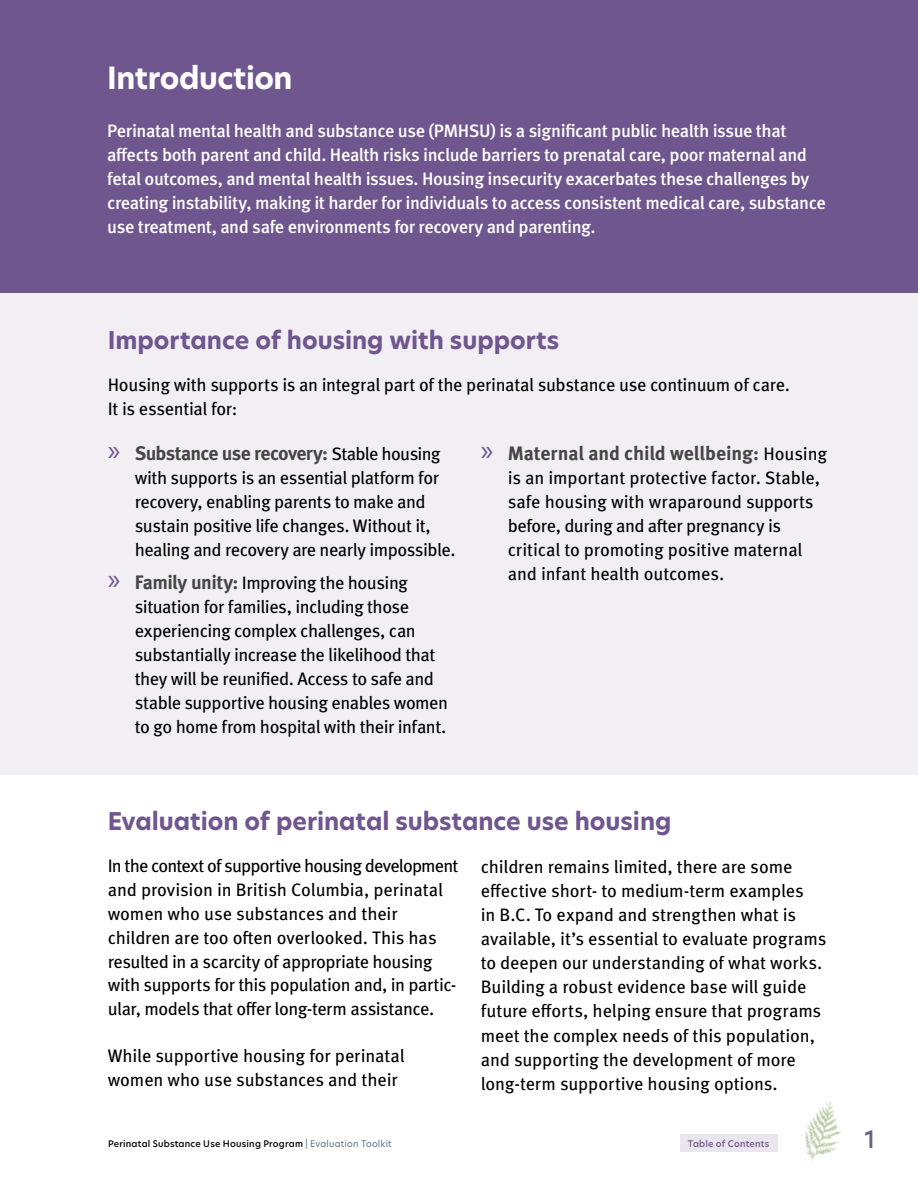
<style>
.page{position:relative;width:918px;height:1188px;background:#fff}
.page>*{position:absolute;margin:0;border:0;box-sizing:border-box;transform-origin:0 0}
.t1{font:700 30px "New Hero";letter-spacing:-.015em;color:#fff}
.t2{font:700 24px "New Hero";color:#70568f}
.t3{font:500 24px "New Hero";color:#61647c}
.t4{font:700 19.5px "Meta Pro";letter-spacing:-.035em;color:#454546}
.t5{font:700 19.5px "Meta Pro";letter-spacing:-.01em;color:#454546}
.t6{font:18px/24px "Meta Pro";letter-spacing:-.015em;color:#000}
.t7{font:500 18px/24px "Meta Pro";letter-spacing:-.025em;color:#fff}
.t8{font:500 9px "New Hero";letter-spacing:.025em;color:#000}
.t9{font:500 9px "New Hero";letter-spacing:.025em;color:#70568f}
.s1{font-family:"New Hero";font-weight:700;font-size:24px;color:#70568f}
.s2{font-family:"Myriad Pro";font-weight:400;font-size:30px;color:#70568f}
.s3{font-weight:400;font-size:18px;color:#000}
.s4{font-family:"Myriad Pro";font-size:30px;color:#70568f}
.s5{font-weight:700;font-size:19.5px;color:#454546}
.s6{font-weight:400;color:#55768a}
</style>
<div class="page">
<div style="left:680px;top:1134px;width:98px;height:18px;background:#eae6ee"></div>
<img style="left:805px;top:1101px;width:36px;height:60px">
<div style="left:0;top:284px;width:918px;height:490px;background:#f1eef4"></div>
<div style="left:0;top:0;width:918px;height:293px;background:#70568f"></div>
<h1 class="t1" style="left:107px;top:57px;width:187px">Introduction</h1>
<p class="t7" style="left:107px;top:117px;width:720px">Perinatal mental health and substance use (PMHSU) is a significant public health issue that affects both parent and child. Health risks include barriers to prenatal care, poor maternal and fetal outcomes, and mental health issues. Housing insecurity exacerbates these challenges by creating instability, making it harder for individuals to access consistent medical care, substance use treatment, and safe environments for recovery and parenting.<span class="s1">Importance of</span></p>
<h2 class="t2" style="left:108px;top:323px;width:453px">Importance of housing with supports</h2>
<p class="t6" style="left:108px;top:371px;width:684px">Housing with supports is an integral part of the perinatal substance use continuum of care.<br>It is essential for:</p>
<p class="t4" style="left:108px;top:438px;width:334px"><span class="s2">»</span> Substance use recovery: <span class="s3">Stable housing</span></p>
<p class="t6" style="left:135px;top:465px;width:322px">with supports is an essential platform for recovery, enabling parents to make and sustain positive life changes. Without it, healing and recovery are nearly impossible.</p>
<p class="t6" style="left:135px;top:570px;width:315px;text-indent:-27px"><span class="s4">»</span> <span class="s5">Family unity:</span> Improving the housing situation for families, including those experiencing complex challenges, can substantially increase the likelihood that they will be reunified. Access to safe and stable supportive housing enables women to go home from hospital with their infant.</p>
<p class="t5" style="left:481px;top:438px;width:348px"><span class="s2">»</span> Maternal and child wellbeing: <span class="s3">Housing</span></p>
<p class="t6" style="left:508px;top:465px;width:314px">is an important protective factor. Stable, safe housing with wraparound supports before, during and after pregnancy is critical to promoting positive maternal and infant health outcomes.</p>
<h2 class="t2" style="left:108px;top:805px;width:565px">Evaluation of perinatal substance use housing</h2>
<p class="t6" style="left:108px;top:853px;width:352px">In the context of supportive housing development and provision in British Columbia, perinatal women who use substances and their children are too often overlooked. This has resulted in a scarcity of appropriate housing with supports for this population and, in partic&shy;ular, models that offer long-term assistance.</p>
<p class="t6" style="left:108px;top:1043px;width:298px">While supportive housing for perinatal women who use substances and their</p>
<p class="t6" style="left:481px;top:853px;width:347px">children remains limited, there are some effective short- to medium-term examples<br>in B.C. To expand and strengthen what is available, it’s essential to evaluate programs to deepen our understanding of what works.<br>Building a robust evidence base will guide future efforts, helping ensure that programs meet the complex needs of this population, and supporting the development of more long-term supportive housing options.</p>
<p class="t8" style="left:108px;top:1137px;width:285px">Perinatal Substance Use Housing Program <span class="s6">| Evaluation Toolkit</span></p>
<p class="t9" style="left:688px;top:1137px;width:83px">Table of Contents</p>
<h2 class="t3" style="left:864px;top:1122px;width:13px">1</h2>
</div>
